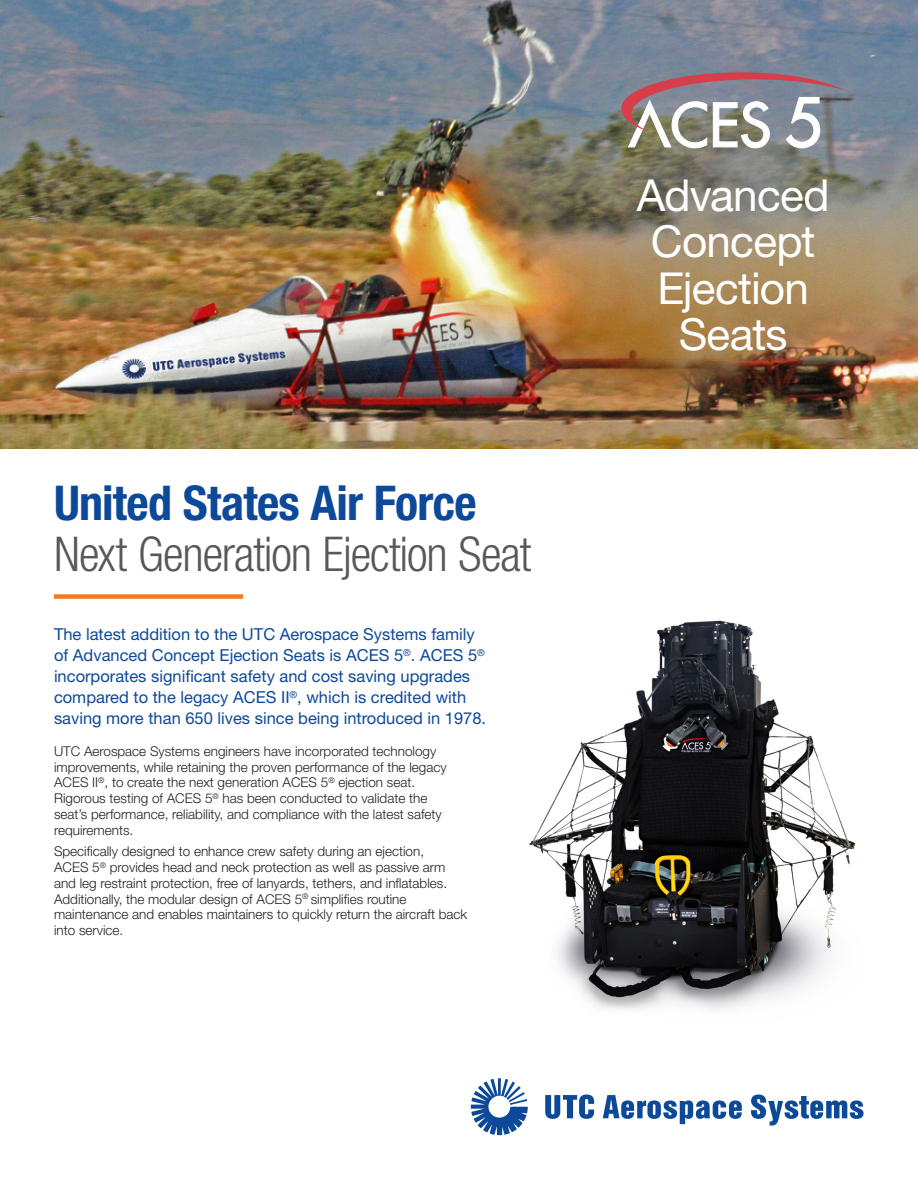
<style>
.page{position:relative;width:918px;height:1188px;background:#fff}
.page>*{position:absolute;margin:0;border:0;box-sizing:border-box;transform-origin:0 0}
._1-Headline_Bold{font:300 condensed 48px/51px "Helvetica Neue LT Std";letter-spacing:-.02em;color:#57585a}
._1-Headline_Bold-2{font:44.1px "Helvetica Neue LT Std";letter-spacing:-.02em;color:#fff}
._3-IntroText{font:16.5px/21px "Helvetica Neue LT Std";color:#0d4999}
._4-Body_text{font:300 13.5px/15.8px "Helvetica Neue LT Std";color:#231f20}
.s1{font-weight:700;color:#0d4999}
</style>
<div class="page">
<img style="left:0;top:0;width:918px;height:449px">
<svg style="left:621px;top:72px;width:223px;height:76px"></svg>
<img style="left:529px;top:620px;width:327px;height:390px">
<svg style="left:471px;top:1078px;width:57px;height:57px"></svg>
<svg style="left:545px;top:1095px;width:49px;height:24px"></svg>
<svg style="left:751px;top:1095px;width:113px;height:31px"></svg>
<svg style="left:603px;top:1095px;width:139px;height:29px"></svg>
<div style="left:54px;top:594px;width:189px;height:5px;background:#f47b21"></div>
<p class="_1-Headline_Bold" style="left:54px;top:477px;width:479px"><span class="s1">United States Air Force<br></span>Next Generation Ejection Seat</p>
<p class="_3-IntroText" style="left:54px;top:624px;width:434px">The latest addition to the UTC Aerospace Systems family of Advanced Concept Ejection Seats is ACES 5<sup>®</sup>. ACES 5<sup>® </sup>incorporates significant safety and cost saving upgrades compared to the legacy ACES II<sup>®</sup>, which is credited with saving more than 650 lives since being introduced in 1978.</p>
<p class="_4-Body_text" style="left:54px;top:743px;width:394px">UTC Aerospace Systems engineers have incorporated technology improvements, while retaining the proven performance of the legacy ACES II<sup>®</sup>, to create the next generation ACES 5<sup>®</sup> ejection seat.<br>Rigorous testing of ACES 5<sup>®</sup> has been conducted to validate the seat’s performance, reliability, and compliance with the latest safety requirements.</p>
<p class="_4-Body_text" style="left:54px;top:843px;width:415px">Specifically designed to enhance crew safety during an ejection,<br>ACES 5<sup>®</sup> provides head and neck protection as well as passive arm and leg restraint protection, free of lanyards, tethers, and inflatables.<br>Additionally, the modular design of ACES 5<sup>®</sup> simplifies routine maintenance and enables maintainers to quickly return the aircraft back into service.</p>
<p class="_1-Headline_Bold-2" style="left:637px;top:169px;width:194px">Advanced</p>
<p class="_1-Headline_Bold-2" style="left:651px;top:215px;width:166px">Concept</p>
<p class="_1-Headline_Bold-2" style="left:657px;top:262px;width:153px">Ejection</p>
<p class="_1-Headline_Bold-2" style="left:679px;top:308px;width:110px">Seats</p>
</div>
